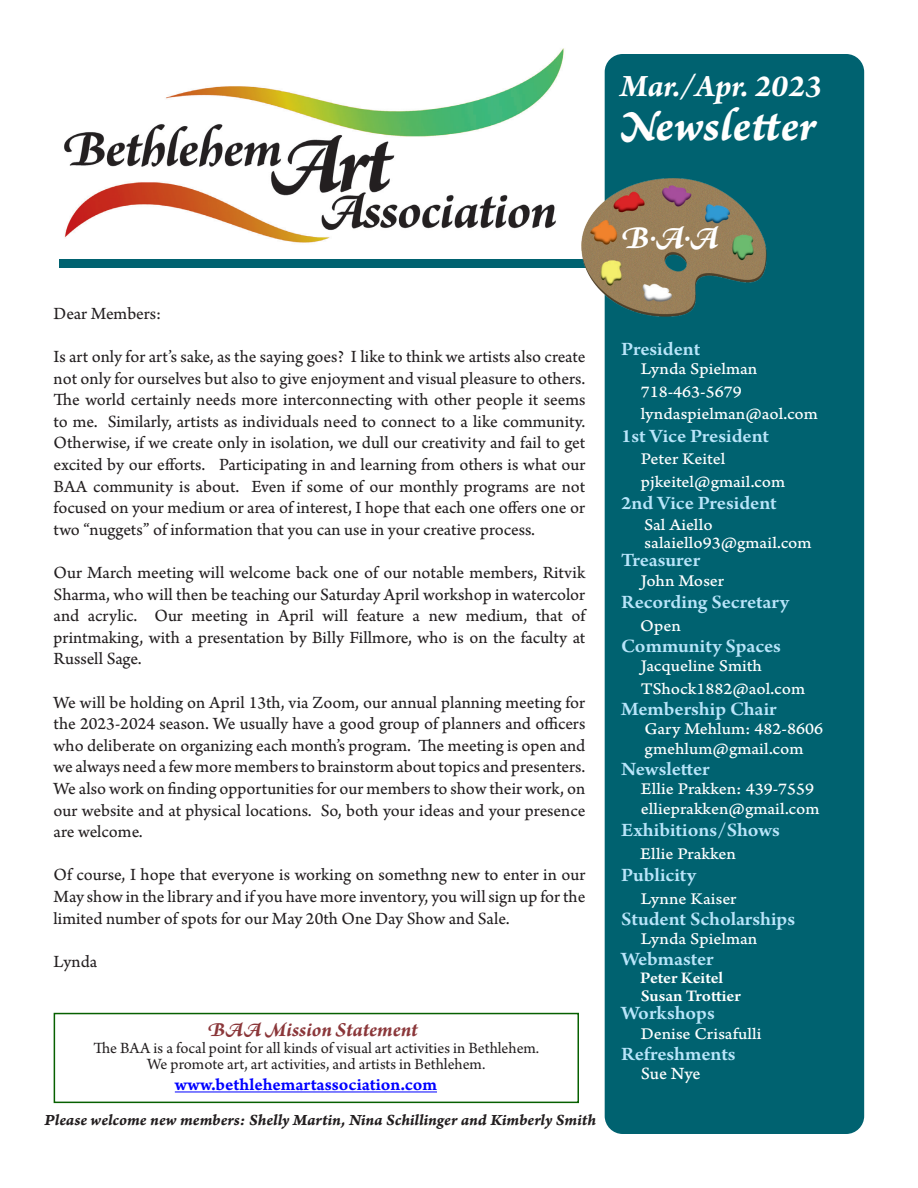
<style>
.page{position:relative;width:918px;height:1188px;background:#fff}
.page>*{position:absolute;margin:0;border:0;box-sizing:border-box;transform-origin:0 0}
.BULLETIN{font:45px "Arno Pro Bold Italic Caption";letter-spacing:.005em;color:#fff}
.BAA{font:italic 700 33.9px "Arno Pro";color:#fff}
.COV_date{font:italic 700 33px "Arno Pro";color:#fff}
.P1_BANNER{font:italic 700 21px "Arno Pro";color:#8b373a}
.OFFICERS_SUB{font:600 19.95px "Arno Pro";letter-spacing:-.005em;color:#b9e5fa;scale:1.05 1}
.OFFICERS{font:600 19.95px "Arno Pro";color:#b9e5fa;scale:1.05 1}
.t1{font:18px/21.6px "Arno Pro Sm Text";color:#231f20;text-align:justify}
.t2{font:18px "Arno Pro Smbd Caption";color:#00f}
.OFFICERS-2{font:18px "Arno Pro Caption";letter-spacing:-.01em;color:#fff}
.OFFICERS-3{font:17.1px "Arno Pro Caption";color:#fff;scale:1.05 1}
.OFFICERS_SUB-2{font:17.1px "Arno Pro Caption";color:#fff;scale:1.05 1}
.OFFICERS_SUB-3{font:600 17.1px "Arno Pro";letter-spacing:-.005em;color:#fff;scale:1.05 1}
.t3{font:16.5px "Arno Pro";color:#231f20}
.t4{font:16.5px "Arno Pro Bold Italic Caption";letter-spacing:-.005em;color:#231f20}
</style>
<div class="page">
<div style="left:54px;top:1013px;width:525px;height:90px;border:2px solid #076000"></div>
<div style="left:605px;top:54px;width:259px;height:1080px;background:#006270;border-radius:18px"></div>
<div style="left:59px;top:260px;width:552px;height:8px;background:#006270"></div>
<img style="left:64px;top:48px;width:500px;height:195px">
<img style="left:581px;top:178px;width:185px;height:138px">
<hr style="left:175px;top:1092px;width:262px;height:1px;background:#00f">
<p class="COV_date" style="left:620px;top:66px;width:203px">Mar./Apr. 2023</p>
<p class="BULLETIN" style="left:618px;top:98px;width:199px">Newsletter</p>
<p class="t1" style="left:54px;top:304px;width:109px">Dear Members:</p>
<p class="t1" style="left:54px;top:347px;width:533px">Is art only for art’s sake, as the saying goes? I like to think we artists also create not only for ourselves but also to give enjoyment and visual pleasure to others.<br>The world certainly needs more interconnecting with other people it seems to me. Similarly, artists as individuals need to connect to a like community.<br>Otherwise, if we create only in isolation, we dull our creativity and fail to get excited by our efforts. Participating in and learning from others is what our BAA community is about. Even if some of our monthly programs are not focused on your medium or area of interest, I hope that each one offers one or two “nuggets” of information that you can use in your creative process.</p>
<p class="t1" style="left:54px;top:563px;width:533px">Our March meeting will welcome back one of our notable members, Ritvik Sharma, who will then be teaching our Saturday April workshop in watercolor and acrylic. Our meeting in April will feature a new medium, that of printmaking, with a presentation by Billy Fillmore, who is on the faculty at Russell Sage.</p>
<p class="t1" style="left:54px;top:692px;width:533px">We will be holding on April 13th, via Zoom, our annual planning meeting for the 2023-2024 season. We usually have a good group of planners and officers who deliberate on organizing each month’s program. The meeting is open and we always need a few more members to brainstorm about topics and presenters.<br>We also work on finding opportunities for our members to show their work, on our website and at physical locations. So, both your ideas and your presence are welcome.</p>
<p class="t1" style="left:54px;top:865px;width:533px">Of course, I hope that everyone is working on somethng new to enter in our May show in the library and if you have more inventory, you will sign up for the limited number of spots for our May 20th One Day Show and Sale.</p>
<p class="t1" style="left:54px;top:952px;width:45px">Lynda</p>
<p class="P1_BANNER" style="left:208px;top:1017px;width:212px">BAA Mission Statement</p>
<p class="t3" style="left:93px;top:1038px;width:447px">The BAA is a focal point for all kinds of visual art activities in Bethlehem.</p>
<p class="t3" style="left:147px;top:1055px;width:340px">We promote art, art activities, and artists in Bethlehem.</p>
<p class="t2" style="left:175px;top:1074px;width:264px">www.bethlehemartassociation.com</p>
<p class="t4" style="left:44px;top:1110px;width:553px">Please welcome new members: Shelly Martin, Nina Schillinger and Kimberly Smith</p>
<p class="BAA" style="left:621px;top:218px;width:99px">B.A.A</p>
<p class="OFFICERS_SUB" style="left:621px;top:337px;width:77px">President</p>
<p class="OFFICERS-3" style="left:641px;top:359px;width:113px">Lynda Spielman</p>
<p class="OFFICERS-3" style="left:641px;top:381px;width:98px">718-463-5679</p>
<p class="OFFICERS-3" style="left:641px;top:404px;width:170px">lyndaspielman@aol.com</p>
<p class="OFFICERS" style="left:621px;top:424px;width:142px">1st Vice President</p>
<p class="OFFICERS-3" style="left:641px;top:449px;width:82px">Peter Keitel</p>
<p class="OFFICERS-3" style="left:641px;top:471px;width:139px">pjkeitel@gmail.com</p>
<p class="OFFICERS" style="left:621px;top:492px;width:150px">2nd Vice President</p>
<p class="OFFICERS_SUB-2" style="left:644px;top:515px;width:67px">Sal Aiello</p>
<p class="OFFICERS_SUB-2" style="left:645px;top:533px;width:161px">salaiello93@gmail.com</p>
<p class="OFFICERS_SUB" style="left:621px;top:549px;width:77px">Treasurer</p>
<p class="OFFICERS-3" style="left:641px;top:570px;width:81px">John Moser</p>
<p class="OFFICERS" style="left:621px;top:591px;width:161px">Recording Secretary</p>
<p class="OFFICERS-3" style="left:640px;top:615px;width:40px">Open</p>
<p class="OFFICERS_SUB" style="left:621px;top:634px;width:154px">Community Spaces</p>
<p class="OFFICERS-3" style="left:641px;top:656px;width:117px">Jacqueline Smith</p>
<p class="OFFICERS-3" style="left:641px;top:678px;width:158px">TShock1882@aol.com</p>
<p class="OFFICERS_SUB" style="left:621px;top:697px;width:150px">Membership Chair</p>
<p class="OFFICERS-3" style="left:645px;top:719px;width:171px">Gary Mehlum: 482-8606</p>
<p class="OFFICERS-3" style="left:645px;top:738px;width:153px">gmehlum@gmail.com</p>
<p class="OFFICERS_SUB" style="left:621px;top:757px;width:86px">Newsletter</p>
<p class="OFFICERS-3" style="left:641px;top:779px;width:167px">Ellie Prakken: 439-7559</p>
<p class="OFFICERS-3" style="left:641px;top:798px;width:172px">ellieprakken@gmail.com</p>
<p class="OFFICERS" style="left:621px;top:819px;width:153px">Exhibitions/Shows</p>
<p class="OFFICERS-3" style="left:640px;top:843px;width:93px">Ellie Prakken</p>
<p class="OFFICERS" style="left:621px;top:864px;width:73px">Publicity</p>
<p class="OFFICERS-3" style="left:641px;top:888px;width:93px">Lynne Kaiser</p>
<p class="OFFICERS_SUB" style="left:621px;top:907px;width:167px">Student Scholarships</p>
<p class="OFFICERS-3" style="left:641px;top:929px;width:113px">Lynda Spielman</p>
<p class="OFFICERS_SUB" style="left:621px;top:948px;width:90px">Webmaster</p>
<p class="OFFICERS_SUB-3" style="left:640px;top:968px;width:80px">Peter Keitel</p>
<p class="OFFICERS_SUB-3" style="left:641px;top:986px;width:97px">Susan Trottier</p>
<p class="OFFICERS_SUB" style="left:621px;top:1002px;width:91px">Workshops</p>
<p class="OFFICERS-3" style="left:641px;top:1023px;width:117px">Denise Crisafulli</p>
<p class="OFFICERS_SUB" style="left:621px;top:1042px;width:111px">Refreshments</p>
<p class="OFFICERS-2" style="left:641px;top:1063px;width:61px">Sue Nye</p>
</div>
